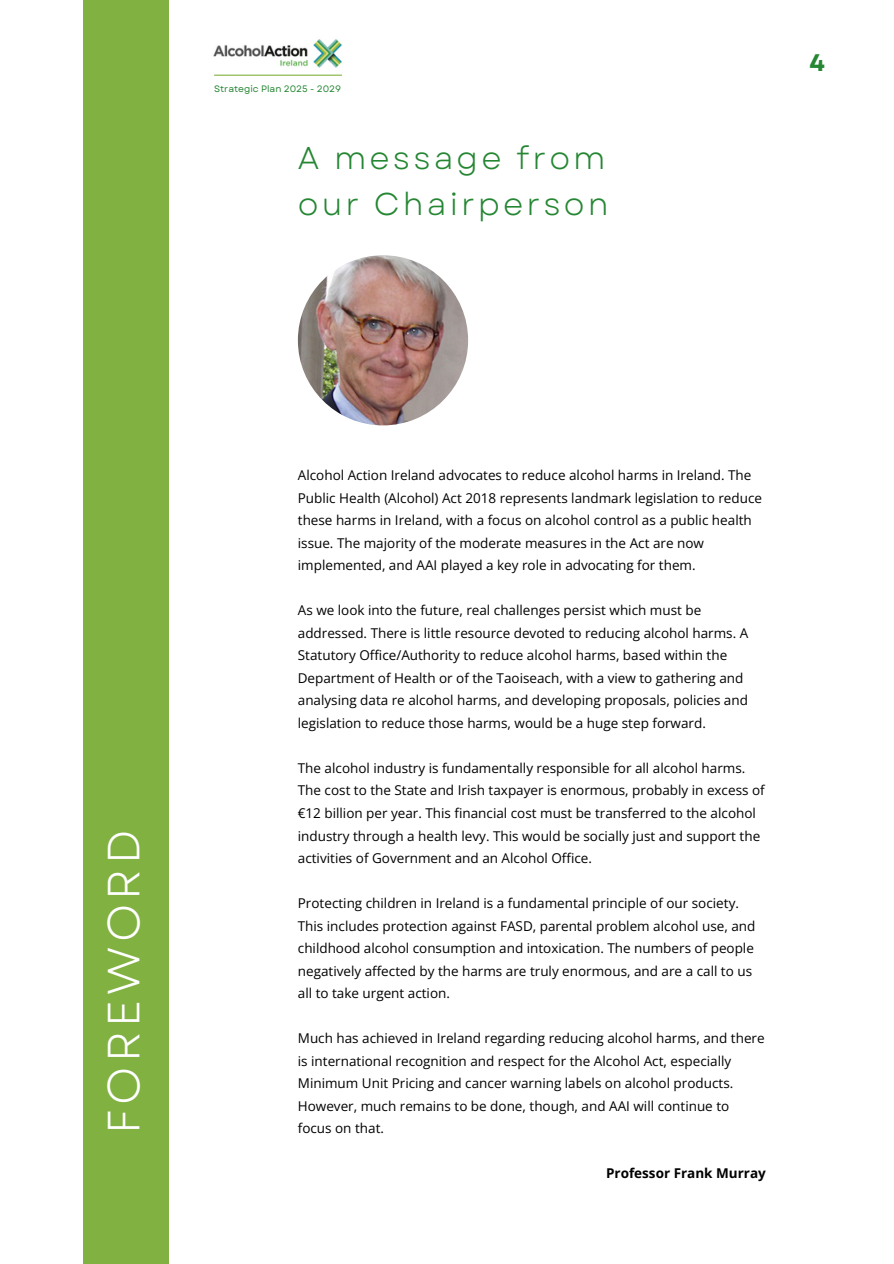
<style>
.page{position:relative;width:894px;height:1264px;background:#fff}
.page>*{position:absolute;margin:0;border:0;box-sizing:border-box;transform-origin:0 0}
.t1{font:45px "Garet";letter-spacing:.1em;color:#fff}
.t2{font:31.5px/46.2px "Garet";letter-spacing:.1em;color:#258633}
.t3{font:700 24px "Garet";color:#258633}
.t4{font:13.5px/22.5px "Open Sans";color:#000}
.t5{font:700 13.5px "Open Sans";color:#000}
.t6{font:9.3px "Garet";color:#258633}
</style>
<div class="page">
<img style="left:298px;top:255px;width:170px;height:170px;border-radius:50%">
<div style="left:83px;top:0;width:85px;height:1263px;background:#81b141"></div>
<img style="left:213px;top:39px;width:129px;height:36px">
<hr style="left:214px;top:75px;width:128px;height:1px;background:#81b141">
<h4 class="t6" style="left:214px;top:82px;width:128px">Strategic Plan 2025 - 2029</h4>
<h4 class="t2" style="left:298px;top:135px;width:312px">A message from our Chairperson</h4>
<h4 class="t3" style="left:809px;top:45px;width:17px">4</h4>
<h4 class="t1" style="left:91px;top:1134px;width:306px;rotate:-90deg">FOREWORD</h4>
<p class="t4" style="left:298px;top:464px;width:465px">Alcohol Action Ireland advocates to reduce alcohol harms in Ireland. The Public Health (Alcohol) Act 2018 represents landmark legislation to reduce these harms in Ireland, with a focus on alcohol control as a public health issue. The majority of the moderate measures in the Act are now implemented, and AAI played a key role in advocating for them.</p>
<p class="t4" style="left:298px;top:599px;width:452px">As we look into the future, real challenges persist which must be addressed. There is little resource devoted to reducing alcohol harms. A Statutory Office/Authority to reduce alcohol harms, based within the Department of Health or of the Taoiseach, with a view to gathering and analysing data re alcohol harms, and developing proposals, policies and legislation to reduce those harms, would be a huge step forward.</p>
<p class="t4" style="left:298px;top:756px;width:468px">The alcohol industry is fundamentally responsible for all alcohol harms.<br>The cost to the State and Irish taxpayer is enormous, probably in excess of €12 billion per year. This financial cost must be transferred to the alcohol industry through a health levy. This would be socially just and support the activities of Government and an Alcohol Office.</p>
<h2 class="t4" style="left:298px;top:891px;width:459px">Protecting children in Ireland is a fundamental principle of our society.<br>This includes protection against FASD, parental problem alcohol use, and childhood alcohol consumption and intoxication. The numbers of people negatively affected by the harms are truly enormous, and are a call to us all to take urgent action.</h2>
<p class="t4" style="left:298px;top:1026px;width:468px">Much has achieved in Ireland regarding reducing alcohol harms, and there is international recognition and respect for the Alcohol Act, especially Minimum Unit Pricing and cancer warning labels on alcohol products.<br>However, much remains to be done, though, and AAI will continue to focus on that.</p>
<h4 class="t5" style="left:606px;top:1163px;width:161px">Professor Frank Murray</h4>
</div>
